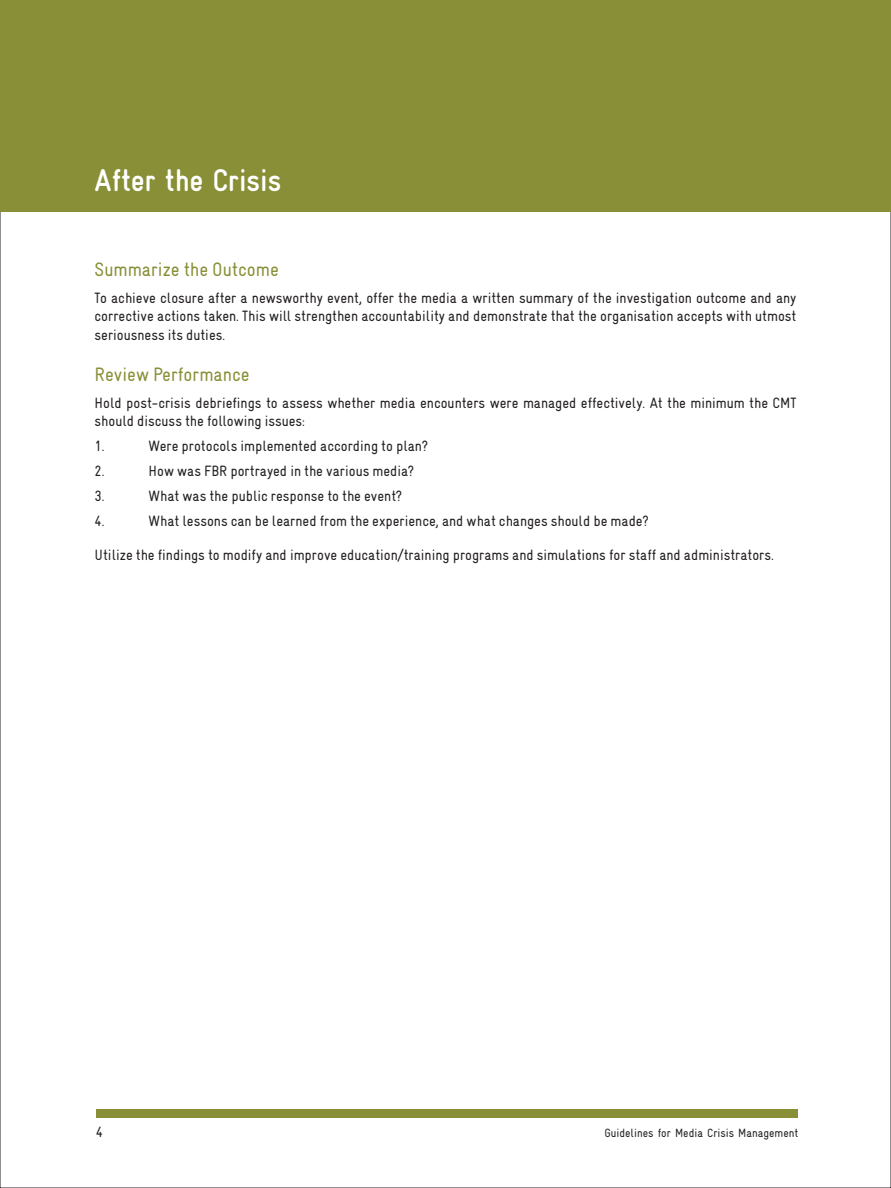
<style>
.page{position:relative;width:891px;height:1188px;background:#fff}
.page>*{position:absolute;margin:0;border:0;box-sizing:border-box;transform-origin:0 0}
.t1{font:700 31.5px "Gravur Condensed";color:#fff}
.t2{font:condensed 19.5px "Gravur";color:#898f36}
.t3{font:condensed 15px/18.3px "Gravur";color:#231f20;text-align:justify}
.t4{font:condensed 12px "Gravur";color:#231f20}
</style>
<div class="page">
<div style="left:96px;top:1109px;width:702px;height:8px;background:#898f36"></div>
<div style="left:0;top:0;width:891px;height:212px;background:#898f36"></div>
<h1 class="t1" style="left:94px;top:163px;width:188px">After the Crisis</h1>
<h2 class="t2" style="left:95px;top:259px;width:186px">Summarize the Outcome</h2>
<p class="t3" style="left:95px;top:289px;width:703px">To achieve closure after a newsworthy event, offer the media a written summary of the investigation outcome and any corrective actions taken. This will strengthen accountability and demonstrate that the organisation accepts with utmost seriousness its duties.</p>
<h2 class="t2" style="left:95px;top:364px;width:156px">Review Performance</h2>
<p class="t3" style="left:95px;top:393px;width:703px">Hold post-crisis debriefings to assess whether media encounters were managed effectively. At the minimum the CMT should discuss the following issues:</p>
<p class="t3" style="left:95px;top:437px;width:11px">1.</p>
<p class="t3" style="left:149px;top:437px;width:281px">Were protocols implemented according to plan?</p>
<p class="t3" style="left:95px;top:462px;width:11px">2.</p>
<p class="t3" style="left:149px;top:462px;width:267px">How was FBR portrayed in the various media?</p>
<p class="t3" style="left:95px;top:487px;width:11px">3.</p>
<p class="t3" style="left:149px;top:487px;width:255px">What was the public response to the event?</p>
<p class="t3" style="left:95px;top:512px;width:11px">4.</p>
<p class="t3" style="left:149px;top:512px;width:502px">What lessons can be learned from the experience, and what changes should be made?</p>
<p class="t3" style="left:95px;top:545px;width:681px">Utilize the findings to modify and improve education/training programs and simulations for staff and administrators.</p>
<p class="t3" style="left:96px;top:1123px;width:9px">4</p>
<p class="t4" style="left:604px;top:1127px;width:196px">Guidelines for Media Crisis Management</p>
</div>
